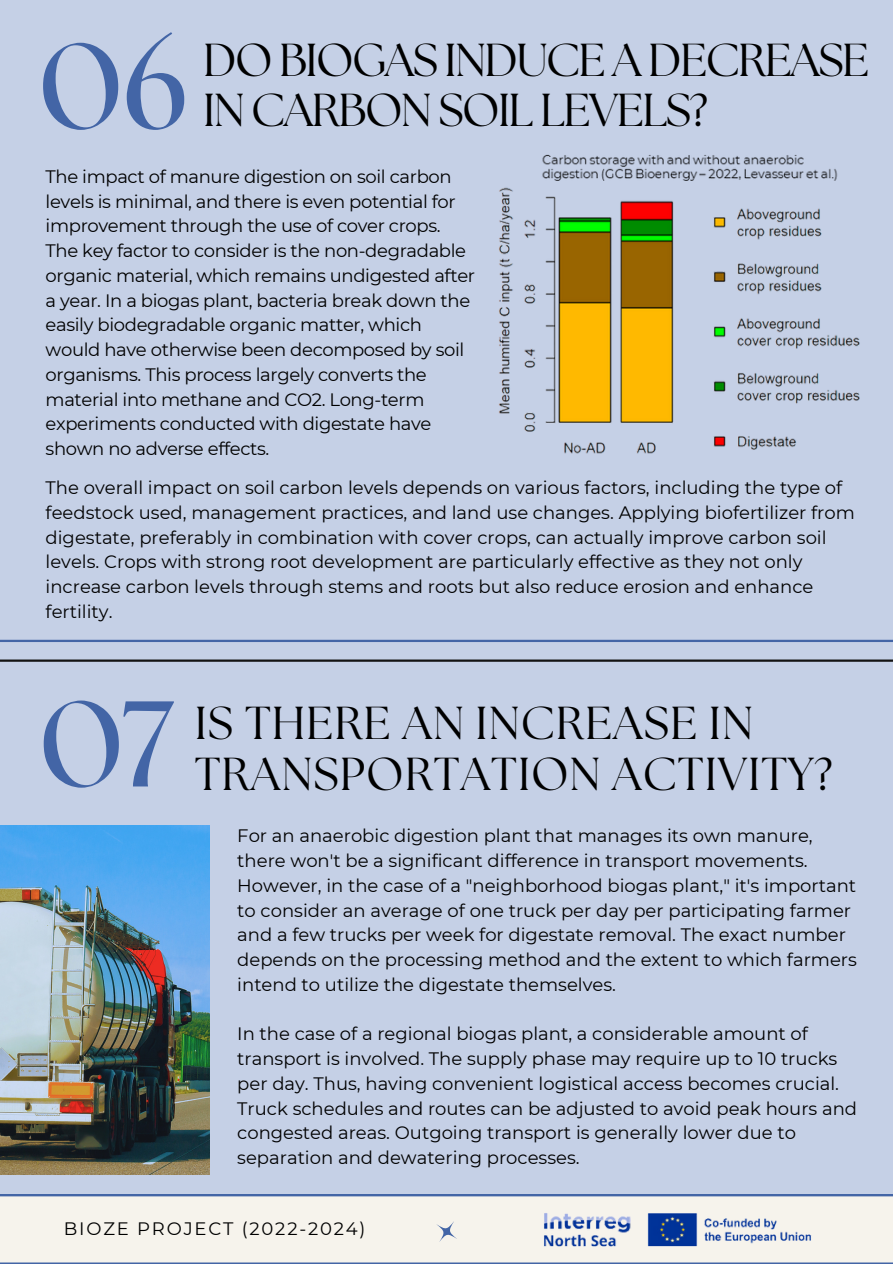
<style>
.page{position:relative;width:893px;height:1264px;background:#fff}
.page>*{position:absolute;margin:0;border:0;box-sizing:border-box;transform-origin:0 0}
.t1{font:700 121.5px "The Seasons";color:#4365a6}
.t2{font:46.05px/50.7px "The Seasons";letter-spacing:-.035em;color:#000}
.t3{font:46.05px/50.7px "The Seasons";letter-spacing:.02em;color:#000}
.t4{font:18px/24.8px "Montserrat";color:#000}
.t5{font:18px/24.8px "Montserrat";letter-spacing:-.02em;color:#000}
.t6{font:18px "Montserrat";letter-spacing:.1em;color:#000}
</style>
<div class="page">
<div style="left:0;top:0;width:892px;height:1263px;background:#c5d0e6"></div>
<hr style="left:0;top:639px;width:892px;height:3px;background:#4365a6">
<hr style="left:0;top:659px;width:892px;height:2px;background:#131313">
<svg style="left:0;top:1194px;width:892px;height:69px;background:#ebeae7"></svg>
<svg style="left:428px;top:1213px;width:36px;height:36px"></svg>
<img style="left:527px;top:1196px;width:300px;height:66px">
<img style="left:0;top:825px;width:209px;height:349px">
<img style="left:499px;top:187px;width:361px;height:267px">
<img style="left:531px;top:154px;width:327px;height:34px">
<p class="t1" style="left:39px;top:31px;width:150px">06</p>
<p class="t2" style="left:203px;top:37px;width:667px">DO BIOGAS INDUCE A DECREASE<br>IN CARBON SOIL LEVELS?</p>
<p class="t5" style="left:46px;top:164px;width:431px">The impact of manure digestion on soil carbon levels is minimal, and there is even potential for improvement through the use of cover crops.<br>The key factor to consider is the non-degradable organic material, which remains undigested after a year. In a biogas plant, bacteria break down the easily biodegradable organic matter, which would have otherwise been decomposed by soil organisms. This process largely converts the material into methane and CO2. Long-term experiments conducted with digestate have shown no adverse effects.</p>
<p class="t4" style="left:46px;top:475px;width:810px">The overall impact on soil carbon levels depends on various factors, including the type of feedstock used, management practices, and land use changes. Applying biofertilizer from digestate, preferably in combination with cover crops, can actually improve carbon soil levels. Crops with strong root development are particularly effective as they not only increase carbon levels through stems and roots but also reduce erosion and enhance fertility.</p>
<p class="t1" style="left:39px;top:689px;width:135px">07</p>
<p class="t3" style="left:195px;top:700px;width:639px">IS THERE AN INCREASE IN<br>TRANSPORTATION ACTIVITY?</p>
<p class="t4" style="left:237px;top:823px;width:621px">For an anaerobic digestion plant that manages its own manure, there won't be a significant difference in transport movements.<br>However, in the case of a "neighborhood biogas plant," it's important to consider an average of one truck per day per participating farmer and a few trucks per week for digestate removal. The exact number depends on the processing method and the extent to which farmers intend to utilize the digestate themselves.</p>
<p class="t4" style="left:237px;top:1021px;width:621px">In the case of a regional biogas plant, a considerable amount of transport is involved. The supply phase may require up to 10 trucks per day. Thus, having convenient logistical access becomes crucial.<br>Truck schedules and routes can be adjusted to avoid peak hours and congested areas. Outgoing transport is generally lower due to separation and dewatering processes.</p>
<p class="t6" style="left:64px;top:1216px;width:303px">BIOZE PROJECT (2022-2024)</p>
</div>
